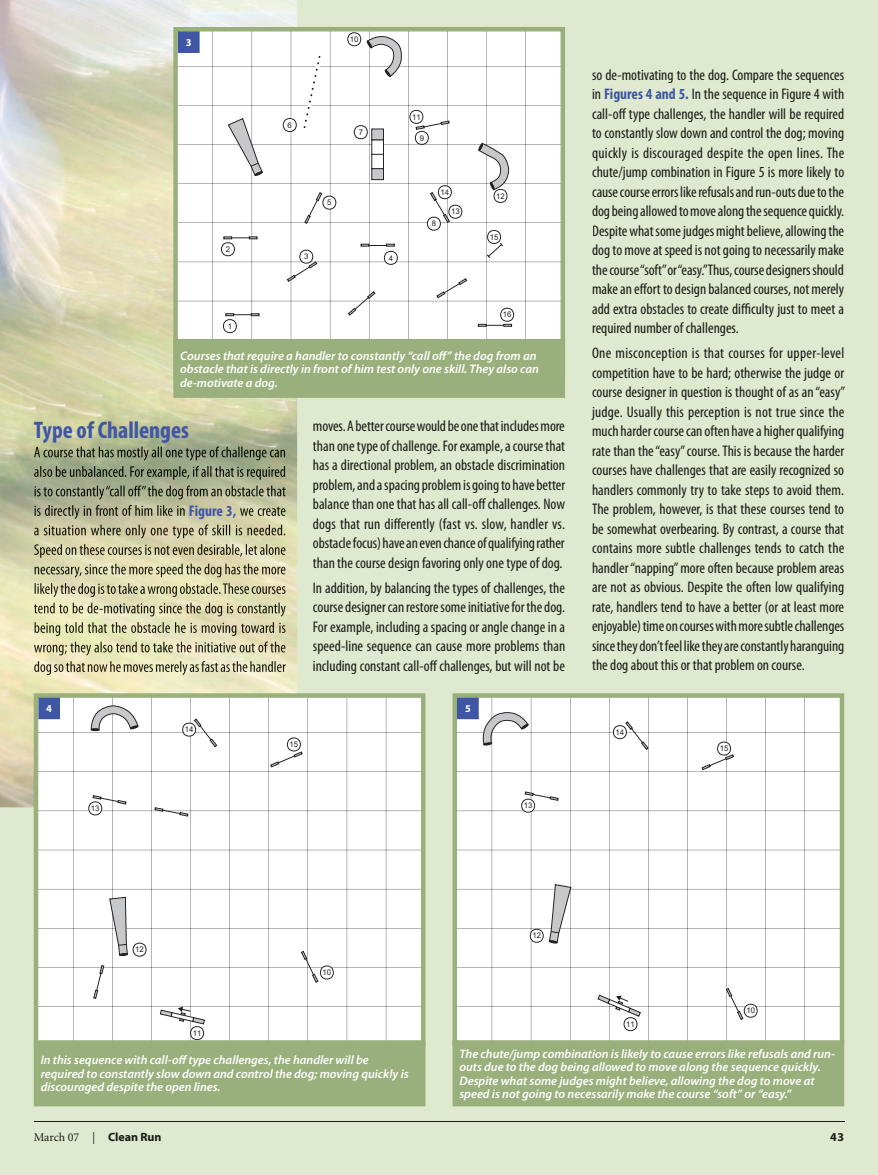
<style>
.page{position:relative;width:878px;height:1175px;background:#fff}
.page>*{position:absolute;margin:0;border:0;box-sizing:border-box;transform-origin:0 0}
.t1{font:700 condensed 24px "Myriad Pro";color:#3f56a5}
.t2{font:condensed 15.3px/19.5px "Myriad Pro";color:#181b15;text-align:justify}
.t3{font:700 condensed 15.3px "Myriad Pro";color:#3f56a5}
.t4{font:italic 600 12.3px/13.5px "Myriad Pro";color:#fff}
.t5{font:700 12px "Myriad";color:#181b15}
.t6{font:700 10.5px "Myriad";color:#fff}
.t7{font:7.8px "Arial";letter-spacing:-.005em;color:#231f20}
.s1{font-weight:700;color:#3f56a5}
.s2{font-family:"Minion";font-weight:400}
.s3{font-family:"Minion Pro";font-weight:400}
</style>
<div class="page">
<div style="left:0;top:0;width:878px;height:1174px;background:#dee9cf"></div>
<img style="left:0;top:0;width:297px;height:807px">
<img style="left:190px;top:505px;width:46px;height:14px">
<hr style="left:34px;top:1120px;width:810px;height:1px;background:#181b15">
<img style="left:34px;top:446px;width:252px;height:14px">
<img style="left:34px;top:466px;width:252px;height:14px">
<img style="left:34px;top:485px;width:252px;height:14px">
<img style="left:34px;top:505px;width:151px;height:14px">
<img style="left:236px;top:506px;width:50px;height:10px">
<img style="left:34px;top:524px;width:252px;height:14px">
<img style="left:34px;top:544px;width:252px;height:14px">
<img style="left:35px;top:563px;width:251px;height:14px">
<img style="left:35px;top:583px;width:251px;height:14px">
<img style="left:34px;top:602px;width:252px;height:14px">
<img style="left:35px;top:622px;width:251px;height:14px">
<img style="left:34px;top:641px;width:252px;height:14px">
<img style="left:34px;top:661px;width:252px;height:14px">
<svg style="left:173px;top:27px;width:392px;height:312px;fill:#fff"></svg>
<svg style="left:178px;top:31px;width:21px;height:22px"></svg>
<svg style="left:34px;top:693px;width:391px;height:313px;fill:#fff"></svg>
<svg style="left:38px;top:697px;width:22px;height:22px"></svg>
<svg style="left:452px;top:693px;width:392px;height:347px;fill:#fff"></svg>
<svg style="left:457px;top:697px;width:302px;height:334px"></svg>
<div style="left:173px;top:339px;width:392px;height:59px;background:#9ab07c"></div>
<svg style="left:34px;top:1006px;width:391px;height:100px"></svg>
<div style="left:452px;top:1040px;width:392px;height:66px;background:#9ab07c"></div>
<p class="t6" style="left:186px;top:37px;width:7px">3</p>
<p class="t7" style="left:226px;top:244px;width:6px">2</p>
<p class="t7" style="left:228px;top:321px;width:6px">1</p>
<p class="t7" style="left:350px;top:34px;width:10px">10</p>
<p class="t7" style="left:287px;top:120px;width:6px">6</p>
<p class="t7" style="left:358px;top:127px;width:6px">7</p>
<p class="t7" style="left:327px;top:197px;width:6px">5</p>
<p class="t7" style="left:304px;top:251px;width:6px">3</p>
<p class="t7" style="left:389px;top:253px;width:6px">4</p>
<p class="t7" style="left:412px;top:112px;width:10px">11</p>
<p class="t7" style="left:419px;top:133px;width:6px">9</p>
<p class="t7" style="left:440px;top:187px;width:10px">14</p>
<p class="t7" style="left:432px;top:218px;width:6px">8</p>
<p class="t7" style="left:451px;top:206px;width:10px">13</p>
<p class="t7" style="left:496px;top:191px;width:10px">12</p>
<p class="t7" style="left:489px;top:232px;width:10px">15</p>
<p class="t7" style="left:503px;top:309px;width:10px">16</p>
<p class="t4" style="left:180px;top:349px;width:360px">Courses that require a handler to constantly “call off” the dog from an obstacle that is directly in front of him test only one skill. They also can de-motivate a dog.</p>
<h1 class="t1" style="left:34px;top:416px;width:157px">Type of Challenges</h1>
<p class="t6" style="left:46px;top:703px;width:7px">4</p>
<p class="t7" style="left:91px;top:803px;width:10px">13</p>
<p class="t3" style="left:189px;top:502px;width:49px">Figure 3,</p>
<p class="t7" style="left:185px;top:724px;width:10px">14</p>
<p class="t7" style="left:289px;top:739px;width:10px">15</p>
<p class="t2" style="left:313px;top:417px;width:254px">moves. A better course would be one that includes more than one type of challenge. For example, a course that has a directional problem, an obstacle discrimination problem, and a spacing problem is going to have better balance than one that has all call-off challenges. Now dogs that run differently (fast vs. slow, handler vs. obstacle focus) have an even chance of qualifying rather than the course design favoring only one type of dog.</p>
<p class="t2" style="left:313px;top:578px;width:254px">In addition, by balancing the types of challenges, the course designer can restore some initiative for the dog.<br>For example, including a spacing or angle change in a speed-line sequence can cause more problems than including constant call-off challenges, but will not be</p>
<p class="t6" style="left:465px;top:703px;width:7px">5</p>
<p class="t7" style="left:524px;top:800px;width:10px">13</p>
<p class="t2" style="left:592px;top:65px;width:254px">so de-motivating to the dog. Compare the sequences in <span class="s1">Figures 4 and 5.</span> In the sequence in Figure 4 with call-off type challenges, the handler will be required to constantly slow down and control the dog; moving quickly is discouraged despite the open lines. The chute/jump combination in Figure 5 is more likely to cause course errors like refusals and run-outs due to the dog being allowed to move along the sequence quickly.<br>Despite what some judges might believe, allowing the dog to move at speed is not going to necessarily make the course “soft” or “easy.” Thus, course designers should make an effort to design balanced courses, not merely add extra obstacles to create difficulty just to meet a required number of challenges.</p>
<p class="t2" style="left:592px;top:344px;width:255px">One misconception is that courses for upper-level competition have to be hard; otherwise the judge or course designer in question is thought of as an “easy” judge. Usually this perception is not true since the much harder course can often have a higher qualifying rate than the “easy” course. This is because the harder courses have challenges that are easily recognized so handlers commonly try to take steps to avoid them.<br>The problem, however, is that these courses tend to be somewhat overbearing. By contrast, a course that contains more subtle challenges tends to catch the handler “napping” more often because problem areas are not as obvious. Despite the often low qualifying rate, handlers tend to have a better (or at least more enjoyable) time on courses with more subtle challenges since they don’t feel like they are constantly haranguing the dog about this or that problem on course.</p>
<p class="t7" style="left:615px;top:727px;width:10px">14</p>
<p class="t7" style="left:719px;top:743px;width:10px">15</p>
<p class="t7" style="left:135px;top:944px;width:10px">12</p>
<p class="t7" style="left:193px;top:1028px;width:10px">11</p>
<p class="t7" style="left:322px;top:967px;width:10px">10</p>
<p class="t7" style="left:532px;top:930px;width:10px">12</p>
<p class="t7" style="left:626px;top:1019px;width:10px">11</p>
<p class="t7" style="left:746px;top:1005px;width:10px">10</p>
<p class="t4" style="left:41px;top:1053px;width:369px">In this sequence with call-off type challenges, the handler will be required to constantly slow down and control the dog; moving quickly is discouraged despite the open lines.</p>
<p class="t4" style="left:459px;top:1047px;width:377px">The chute/jump combination is likely to cause errors like refusals and run&shy;outs due to the dog being allowed to move along the sequence quickly.<br>Despite what some judges might believe, allowing the dog to move at speed is not going to necessarily make the course “soft” or “easy.”</p>
<p class="t5" style="left:34px;top:1131px;width:129px"><span class="s2">March 07</span> <span class="s3">|</span> Clean Run</p>
<p class="t5" style="left:830px;top:1131px;width:16px">43</p>
</div>
